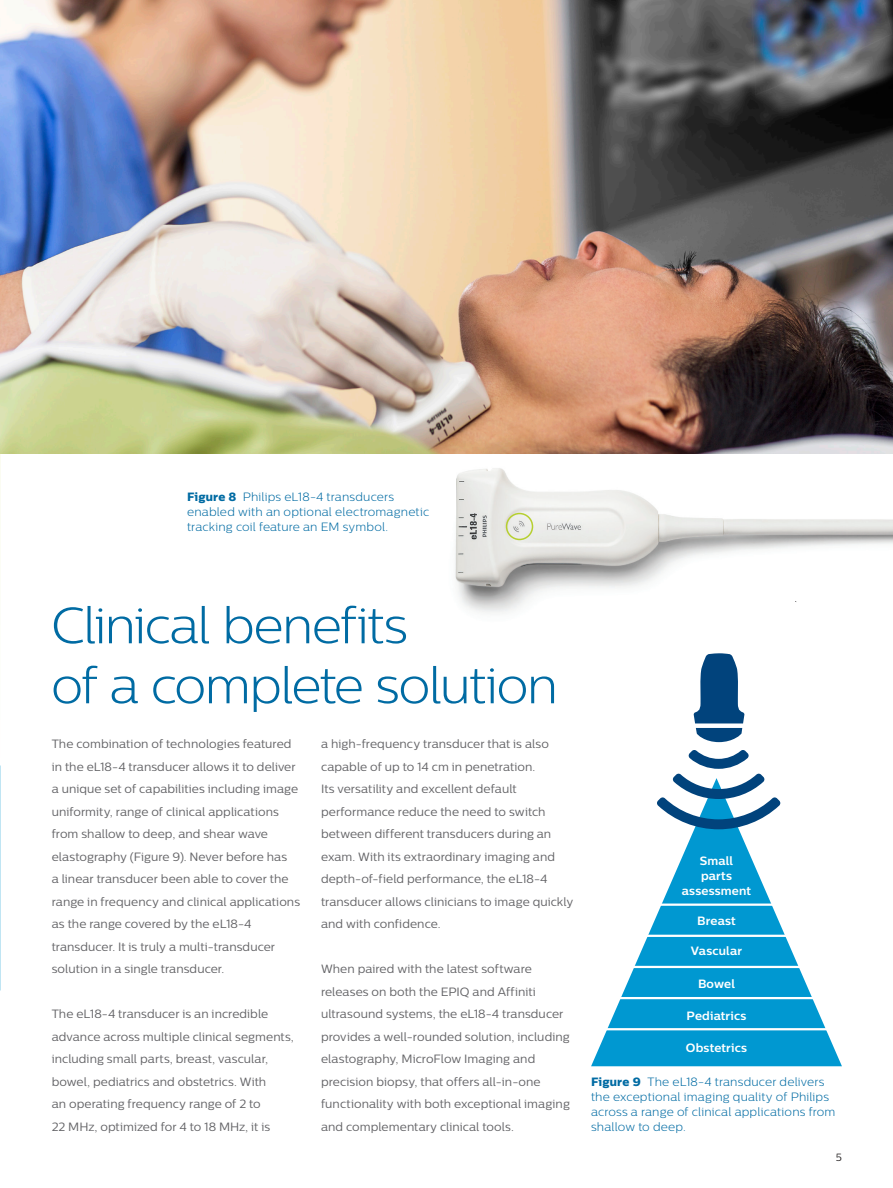
<style>
.page{position:relative;width:893px;height:1188px;background:#fff}
.page>*{position:absolute;margin:0;border:0;box-sizing:border-box;transform-origin:0 0}
.WP_Subhead_Cover_Pro{font:300 51px/60px "Centrale Sans";letter-spacing:-.035em;color:#006ba3}
.WP_Body_copy_white_p{font:12px/22.5px "Centrale Sans";letter-spacing:.005em;color:#636366}
.WP_Caption_Heading_B{font:300 12px/15px "Centrale Sans";letter-spacing:.015em;color:#006ba3}
.WP_Caption_Heading_B-2{font:700 12px "Centrale Sans";letter-spacing:.015em;color:#fff}
.t1{font:10.5px "Centrale Sans";color:#231f20}
.s1{font-family:"Centrale Sans X Bold";font-weight:400}
</style>
<div class="page">
<hr style="left:0;top:455px;width:1px;height:306px;background:#fcfdf8">
<img style="left:455px;top:468px;width:438px;height:145px">
<img style="left:0;top:0;width:893px;height:453px">
<svg style="left:591px;top:802px;width:251px;height:264px;fill:#0098d1"></svg>
<hr style="left:592px;top:904px;width:250px;height:2px;background:#fff">
<hr style="left:592px;top:935px;width:250px;height:2px;background:#fff">
<hr style="left:592px;top:966px;width:250px;height:2px;background:#fff">
<hr style="left:592px;top:997px;width:250px;height:2px;background:#fff">
<hr style="left:592px;top:1028px;width:250px;height:2px;background:#fff">
<div style="left:506px;top:513px;width:27px;height:27px;border:2px solid #b6cf2f;border-radius:50%"></div>
<svg style="left:657px;top:750px;width:123px;height:79px"></svg>
<svg style="left:694px;top:653px;width:50px;height:89px"></svg>
<p class="WP_Caption_Heading_B" style="left:187px;top:489px;width:244px"><span class="s1">Figure 8</span> Philips eL18-4 transducers enabled with an optional electromagnetic tracking coil feature an EM symbol.</p>
<p class="WP_Subhead_Cover_Pro" style="left:51px;top:595px;width:509px">Clinical benefits<br>of a complete solution</p>
<p class="WP_Body_copy_white_p" style="left:321px;top:733px;width:254px">a high-frequency transducer that is also capable of up to 14 cm in penetration.<br>Its versatility and excellent default performance reduce the need to switch between different transducers during an exam. With its extraordinary imaging and depth-of-field performance, the eL18-4 transducer allows clinicians to image quickly and with confidence.</p>
<p class="WP_Body_copy_white_p" style="left:321px;top:958px;width:250px">When paired with the latest software releases on both the EPIQ and Affiniti ultrasound systems, the eL18-4 transducer provides a well-rounded solution, including elastography, MicroFlow Imaging and precision biopsy, that offers all-in-one functionality with both exceptional imaging and complementary clinical tools.</p>
<p class="WP_Body_copy_white_p" style="left:52px;top:733px;width:250px">The combination of technologies featured in the eL18-4 transducer allows it to deliver a unique set of capabilities including image uniformity, range of clinical applications from shallow to deep, and shear wave elastography (Figure 9). Never before has<br>a linear transducer been able to cover the range in frequency and clinical applications as the range covered by the eL18-4 transducer. It is truly a multi-transducer solution in a single transducer.</p>
<p class="WP_Body_copy_white_p" style="left:52px;top:1003px;width:244px">The eL18-4 transducer is an incredible advance across multiple clinical segments, including small parts, breast, vascular, bowel, pediatrics and obstetrics. With<br>an operating frequency range of 2 to<br>22 MHz, optimized for 4 to 18 MHz, it is</p>
<p class="WP_Caption_Heading_B-2" style="left:700px;top:854px;width:35px">Small</p>
<p class="WP_Caption_Heading_B-2" style="left:701px;top:869px;width:32px">parts</p>
<p class="WP_Caption_Heading_B-2" style="left:682px;top:884px;width:71px">assessment</p>
<p class="WP_Caption_Heading_B-2" style="left:697px;top:914px;width:40px">Breast</p>
<p class="WP_Caption_Heading_B-2" style="left:691px;top:944px;width:53px">Vascular</p>
<p class="WP_Caption_Heading_B-2" style="left:698px;top:976px;width:38px">Bowel</p>
<p class="WP_Caption_Heading_B-2" style="left:687px;top:1008px;width:61px">Pediatrics</p>
<p class="WP_Caption_Heading_B-2" style="left:686px;top:1041px;width:63px">Obstetrics</p>
<p class="WP_Caption_Heading_B" style="left:591px;top:1074px;width:246px"><span class="s1">Figure 9</span> The eL18-4 transducer delivers the exceptional imaging quality of Philips across a range of clinical applications from shallow to deep.</p>
<p class="t1" style="left:836px;top:1151px;width:8px">5</p>
</div>
